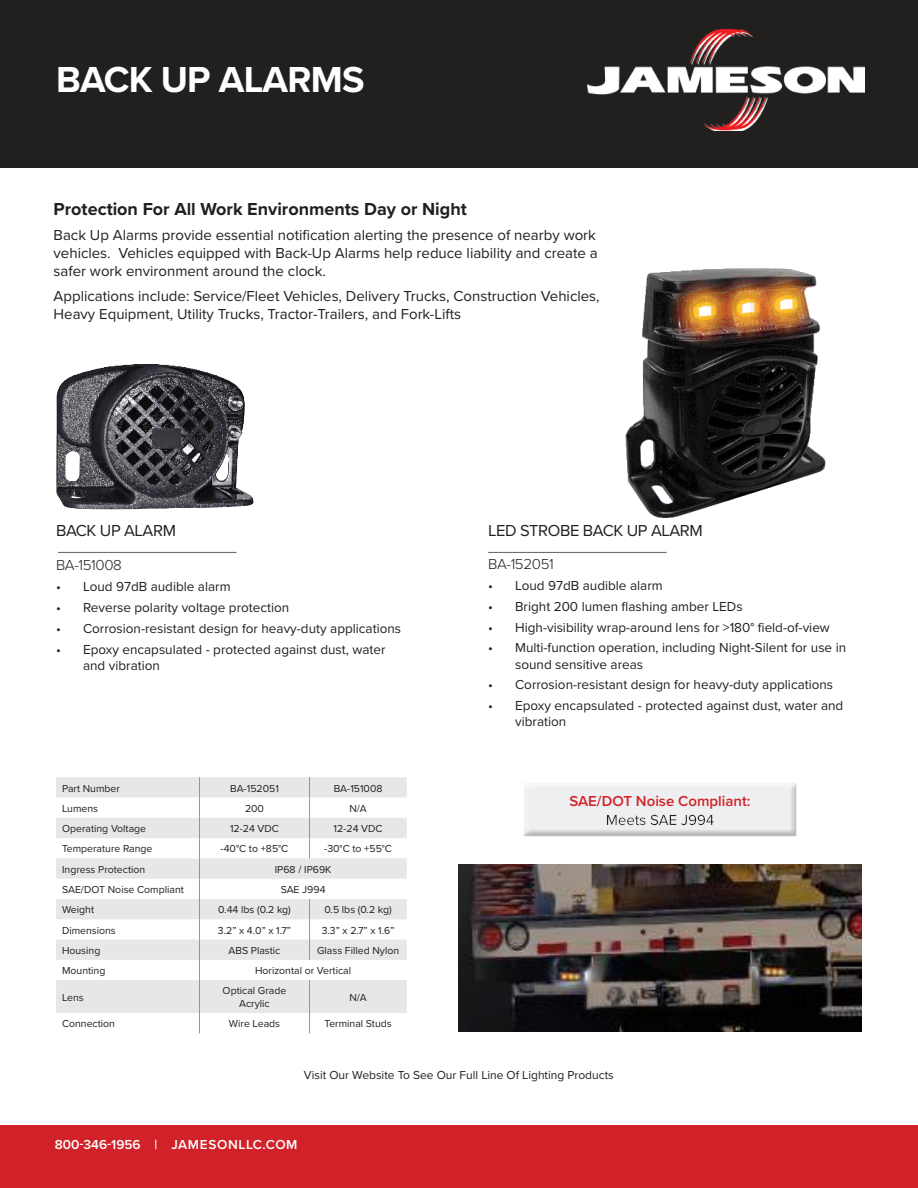
<style>
.page{position:relative;width:918px;height:1188px;background:#fff}
.page>*{position:absolute;margin:0;border:0;box-sizing:border-box;transform-origin:0 0}
.t1{font:700 37.5px "Proxima Nova";letter-spacing:-.02em;color:#fff}
.t2{font:700 18px "Proxima Nova";color:#221f1f}
.t3{font:16.5px "Proxima Nova";letter-spacing:-.025em;color:#221f1f}
.t4{font:15px/18px "Proxima Nova";color:#221f1f;text-align:justify}
.t5{font:600 15px "Proxima Nova";color:#d12229}
.t6{font:300 15px "Proxima Nova";letter-spacing:-.025em;color:#221f1f}
.t7{font:13.5px/16.2px "Proxima Nova";color:#221f1f}
.t8{font:600 13.5px "Proxima Nova";letter-spacing:.02em;color:#fff}
.t9{font:12px "Proxima Nova";color:#221f1f}
.t10{font:10.5px/12.6px "Proxima Nova";color:#221f1f;text-align:center}
</style>
<div class="page">
<img style="left:459px;top:864px;width:402px;height:168px">
<svg style="left:56px;top:777px;width:351px;height:236px;fill:#e6e7e8"></svg>
<svg style="left:309px;top:777px;width:1px;height:81px"></svg>
<svg style="left:309px;top:899px;width:1px;height:61px"></svg>
<svg style="left:199px;top:777px;width:1px;height:203px"></svg>
<hr style="left:199px;top:980px;width:1px;height:33px;background:#939597">
<hr style="left:309px;top:980px;width:1px;height:33px;background:#939597">
<svg style="left:199px;top:1013px;width:1px;height:20px"></svg>
<svg style="left:309px;top:1013px;width:1px;height:20px"></svg>
<hr style="left:488px;top:552px;width:179px;height:1px;background:#6c6e70">
<hr style="left:58px;top:552px;width:179px;height:1px;background:#6c6e70">
<img style="left:625px;top:268px;width:201px;height:250px">
<svg style="left:524px;top:783px;width:273px;height:54px;background:#e6e7e8"></svg>
<img style="left:56px;top:364px;width:198px;height:146px">
<div style="left:0;top:0;width:918px;height:167px;background:#221f1f"></div>
<img style="left:587px;top:29px;width:277px;height:102px">
<div style="left:0;top:1125px;width:918px;height:63px;background:#d12229"></div>
<h1 class="t1" style="left:56px;top:64px;width:310px">BACK UP ALARMS</h1>
<h2 class="t2" style="left:54px;top:202px;width:415px">Protection For All Work Environments Day or Night</h2>
<p class="t4" style="left:54px;top:227px;width:546px">Back Up Alarms provide essential notification alerting the presence of nearby work vehicles. Vehicles equipped with Back-Up Alarms help reduce liability and create a safer work environment around the clock.</p>
<p class="t4" style="left:54px;top:288px;width:548px">Applications include: Service/Fleet Vehicles, Delivery Trucks, Construction Vehicles,<br>Heavy Equipment, Utility Trucks, Tractor-Trailers, and Fork-Lifts</p>
<p class="t3" style="left:56px;top:524px;width:122px">BACK UP ALARM</p>
<p class="t6" style="left:56px;top:559px;width:67px">BA-151008</p>
<p class="t7" style="left:56px;top:579px;width:176px">• Loud 97dB audible alarm</p>
<p class="t7" style="left:56px;top:600px;width:235px">• Reverse polarity voltage protection</p>
<p class="t7" style="left:56px;top:621px;width:347px">• Corrosion-resistant design for heavy-duty applications</p>
<p class="t7" style="left:83px;top:642px;width:304px;text-indent:-27px">• Epoxy encapsulated - protected against dust, water and vibration</p>
<p class="t10" style="left:62px;top:782px;width:59px">Part Number</p>
<p class="t10" style="left:230px;top:782px;width:50px">BA-152051</p>
<p class="t10" style="left:334px;top:782px;width:50px">BA-151008</p>
<p class="t10" style="left:62px;top:803px;width:38px">Lumens</p>
<p class="t10" style="left:245px;top:803px;width:21px">200</p>
<p class="t10" style="left:349px;top:803px;width:19px">N/A</p>
<p class="t10" style="left:62px;top:823px;width:86px">Operating Voltage</p>
<p class="t10" style="left:230px;top:823px;width:50px">12-24 VDC</p>
<p class="t10" style="left:334px;top:823px;width:50px">12-24 VDC</p>
<p class="t10" style="left:62px;top:843px;width:92px">Temperature Range</p>
<p class="t10" style="left:221px;top:843px;width:69px">-40°C to +85°C</p>
<p class="t10" style="left:324px;top:843px;width:69px">-30°C to +55°C</p>
<p class="t10" style="left:62px;top:864px;width:85px">Ingress Protection</p>
<p class="t10" style="left:275px;top:864px;width:58px">IP68 / IP69K</p>
<p class="t10" style="left:62px;top:884px;width:123px">SAE/DOT Noise Compliant</p>
<p class="t10" style="left:281px;top:884px;width:46px">SAE J994</p>
<p class="t10" style="left:62px;top:904px;width:34px">Weight</p>
<p class="t10" style="left:218px;top:904px;width:74px">0.44 lbs (0.2 kg)</p>
<p class="t10" style="left:325px;top:904px;width:69px">0.5 lbs (0.2 kg)</p>
<p class="t10" style="left:62px;top:924px;width:55px">Dimensions</p>
<p class="t10" style="left:218px;top:924px;width:75px">3.2” x 4.0” x 1.7”</p>
<p class="t10" style="left:322px;top:924px;width:74px">3.3” x 2.7” x 1.6”</p>
<p class="t10" style="left:62px;top:945px;width:40px">Housing</p>
<p class="t10" style="left:229px;top:945px;width:53px">ABS Plastic</p>
<p class="t10" style="left:317px;top:945px;width:84px">Glass Filled Nylon</p>
<p class="t10" style="left:62px;top:965px;width:45px">Mounting</p>
<p class="t10" style="left:255px;top:965px;width:98px">Horizontal or Vertical</p>
<p class="t10" style="left:62px;top:992px;width:23px">Lens</p>
<p class="t10" style="left:223px;top:985px;width:65px">Optical Grade<br>Acrylic</p>
<p class="t10" style="left:349px;top:992px;width:19px">N/A</p>
<p class="t10" style="left:62px;top:1018px;width:55px">Connection</p>
<p class="t10" style="left:229px;top:1018px;width:53px">Wire Leads</p>
<p class="t10" style="left:325px;top:1018px;width:69px">Terminal Studs</p>
<p class="t3" style="left:488px;top:524px;width:216px">LED STROBE BACK UP ALARM</p>
<p class="t6" style="left:488px;top:558px;width:67px">BA-152051</p>
<p class="t7" style="left:488px;top:578px;width:176px">• Loud 97dB audible alarm</p>
<p class="t7" style="left:488px;top:599px;width:256px">• Bright 200 lumen flashing amber LEDs</p>
<p class="t7" style="left:488px;top:620px;width:343px">• High-visibility wrap-around lens for &gt;180° field-of-view</p>
<p class="t7" style="left:515px;top:641px;width:333px;text-indent:-27px">• Multi-function operation, including Night-Silent for use in sound sensitive areas</p>
<p class="t7" style="left:488px;top:678px;width:347px">• Corrosion-resistant design for heavy-duty applications</p>
<p class="t7" style="left:515px;top:698px;width:330px;text-indent:-27px">• Epoxy encapsulated - protected against dust, water and vibration</p>
<p class="t5" style="left:569px;top:794px;width:183px">SAE/DOT Noise Compliant:</p>
<p class="t9" style="left:304px;top:1070px;width:311px">Visit Our Website To See Our Full Line Of Lighting Products</p>
<p class="t8" style="left:55px;top:1139px;width:244px">800-346-1956 | JAMESONLLC.COM</p>
</div>
